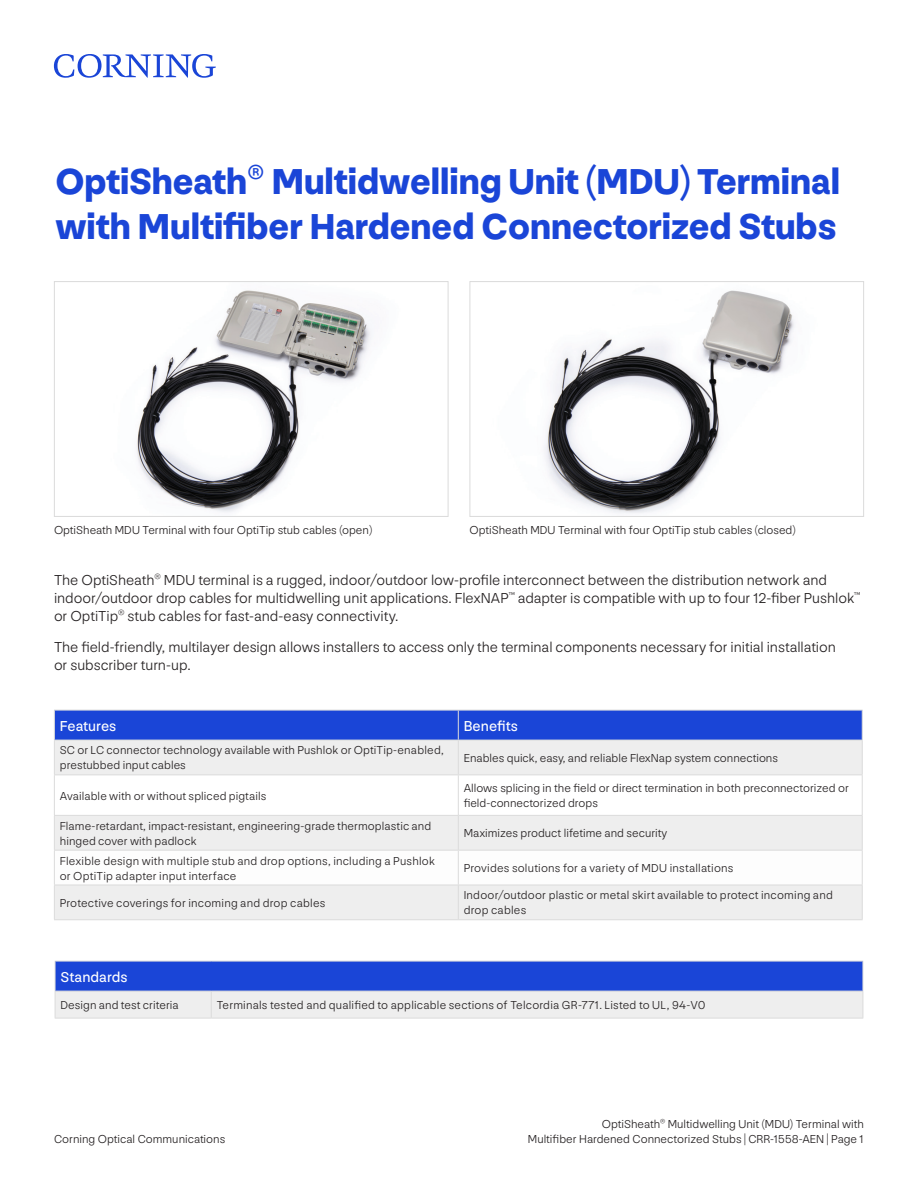
<style>
.page{position:relative;width:918px;height:1188px;background:#fff}
.page>*{position:absolute;margin:0;border:0;box-sizing:border-box;transform-origin:0 0}
.Document_Title_36pt{font:900 37.5px/45px "NN Nouvelle Grotesk STD";color:#1a45d7}
.Body_10pt{font:300 15px/18px "NN Nouvelle Grotesk STD";color:#231f20}
.Table_Header{font:15px "NN Nouvelle Grotesk STD";color:#fff}
.Body_10pt-2{font:300 12px/15px "NN Nouvelle Grotesk STD";letter-spacing:.005em;color:#231f20}
.Table_Body{font:300 12px/15px "NN Nouvelle Grotesk STD";color:#231f20}
</style>
<div class="page">
<img style="left:137px;top:290px;width:234px;height:222px">
<div style="left:54px;top:281px;width:394px;height:236px;border:1px solid #dbdbdb"></div>
<img style="left:544px;top:290px;width:251px;height:223px">
<div style="left:470px;top:281px;width:394px;height:236px;border:1px solid #dbdbdb"></div>
<div style="left:55px;top:711px;width:807px;height:29px;background:#1a45d7"></div>
<svg style="left:55px;top:741px;width:807px;height:178px;fill:#eee"></svg>
<svg style="left:55px;top:851px;width:807px;height:34px"></svg>
<hr style="left:54px;top:710px;width:1px;height:30px;background:#dbdbdb">
<hr style="left:54px;top:710px;width:404px;height:1px;background:#dbdbdb">
<hr style="left:458px;top:710px;width:405px;height:1px;background:#dbdbdb">
<hr style="left:458px;top:710px;width:1px;height:30px;background:#dbdbdb">
<hr style="left:862px;top:710px;width:1px;height:30px;background:#dbdbdb">
<hr style="left:54px;top:740px;width:1px;height:34px;background:#dbdbdb">
<hr style="left:54px;top:740px;width:404px;height:1px;background:#dbdbdb">
<hr style="left:458px;top:740px;width:405px;height:1px;background:#dbdbdb">
<hr style="left:458px;top:740px;width:1px;height:34px;background:#dbdbdb">
<hr style="left:862px;top:740px;width:1px;height:34px;background:#dbdbdb">
<hr style="left:54px;top:775px;width:1px;height:40px;background:#dbdbdb">
<hr style="left:54px;top:774px;width:404px;height:1px;background:#dbdbdb">
<hr style="left:458px;top:774px;width:405px;height:1px;background:#dbdbdb">
<hr style="left:458px;top:775px;width:1px;height:40px;background:#dbdbdb">
<hr style="left:862px;top:775px;width:1px;height:40px;background:#dbdbdb">
<hr style="left:54px;top:816px;width:1px;height:34px;background:#dbdbdb">
<hr style="left:54px;top:815px;width:404px;height:1px;background:#dbdbdb">
<hr style="left:458px;top:815px;width:405px;height:1px;background:#dbdbdb">
<hr style="left:458px;top:816px;width:1px;height:34px;background:#dbdbdb">
<hr style="left:862px;top:816px;width:1px;height:34px;background:#dbdbdb">
<hr style="left:54px;top:851px;width:1px;height:34px;background:#dbdbdb">
<hr style="left:54px;top:885px;width:1px;height:34px;background:#dbdbdb">
<hr style="left:54px;top:850px;width:404px;height:1px;background:#dbdbdb">
<hr style="left:458px;top:850px;width:405px;height:1px;background:#dbdbdb">
<hr style="left:458px;top:851px;width:1px;height:34px;background:#dbdbdb">
<hr style="left:862px;top:851px;width:1px;height:34px;background:#dbdbdb">
<hr style="left:458px;top:885px;width:1px;height:34px;background:#dbdbdb">
<hr style="left:862px;top:885px;width:1px;height:34px;background:#dbdbdb">
<hr style="left:54px;top:885px;width:404px;height:1px;background:#dbdbdb">
<hr style="left:458px;top:885px;width:405px;height:1px;background:#dbdbdb">
<hr style="left:54px;top:919px;width:404px;height:1px;background:#dbdbdb">
<hr style="left:458px;top:919px;width:405px;height:1px;background:#dbdbdb">
<div style="left:55px;top:961px;width:808px;height:30px;background:#1a45d7"></div>
<hr style="left:55px;top:961px;width:1px;height:30px;background:#dbdbdb">
<hr style="left:55px;top:961px;width:156px;height:1px;background:#dbdbdb">
<hr style="left:211px;top:961px;width:652px;height:1px;background:#dbdbdb">
<hr style="left:863px;top:961px;width:1px;height:30px;background:#dbdbdb">
<div style="left:55px;top:991px;width:809px;height:27px;background:#eee"></div>
<hr style="left:55px;top:1018px;width:156px;height:1px;background:#dbdbdb">
<hr style="left:211px;top:1018px;width:652px;height:1px;background:#dbdbdb">
<svg style="left:54px;top:54px;width:162px;height:24px"></svg>
<h1 class="Document_Title_36pt" style="left:55px;top:159px;width:786px">OptiSheath<sup>®</sup> Multidwelling Unit (MDU) Terminal with Multifiber Hardened Connectorized Stubs</h1>
<p class="Body_10pt-2" style="left:54px;top:522px;width:320px">OptiSheath MDU Terminal with four OptiTip stub cables (open)</p>
<p class="Body_10pt-2" style="left:470px;top:522px;width:328px">OptiSheath MDU Terminal with four OptiTip stub cables (closed)</p>
<p class="Body_10pt" style="left:54px;top:570px;width:807px">The OptiSheath<sup>®</sup> MDU terminal is a rugged, indoor/outdoor low-profile interconnect between the distribution network and indoor/outdoor drop cables for multidwelling unit applications. FlexNAP<sup>™</sup> adapter is compatible with up to four 12-fiber Pushlok<sup>™ </sup>or OptiTip<sup>®</sup> stub cables for fast-and-easy connectivity.</p>
<p class="Body_10pt" style="left:54px;top:638px;width:783px">The field-friendly, multilayer design allows installers to access only the terminal components necessary for initial installation or subscriber turn-up.</p>
<p class="Table_Header" style="left:60px;top:717px;width:58px">Features</p>
<p class="Table_Header" style="left:464px;top:717px;width:56px">Benefits</p>
<p class="Body_10pt-2" style="left:60px;top:743px;width:386px">SC or LC connector technology available with Pushlok or OptiTip-enabled, prestubbed input cables</p>
<p class="Table_Body" style="left:464px;top:750px;width:316px">Enables quick, easy, and reliable FlexNap system connections</p>
<p class="Body_10pt-2" style="left:60px;top:788px;width:208px">Available with or without spliced pigtails</p>
<p class="Table_Body" style="left:464px;top:780px;width:387px">Allows splicing in the field or direct termination in both preconnectorized or field-connectorized drops</p>
<p class="Body_10pt-2" style="left:60px;top:818px;width:373px">Flame-retardant, impact-resistant, engineering-grade thermoplastic and hinged cover with padlock</p>
<p class="Table_Body" style="left:464px;top:826px;width:205px">Maximizes product lifetime and security</p>
<p class="Body_10pt-2" style="left:60px;top:853px;width:377px">Flexible design with multiple stub and drop options, including a Pushlok or OptiTip adapter input interface</p>
<p class="Table_Body" style="left:464px;top:860px;width:271px">Provides solutions for a variety of MDU installations</p>
<p class="Body_10pt-2" style="left:60px;top:895px;width:267px">Protective coverings for incoming and drop cables</p>
<p class="Table_Body" style="left:464px;top:888px;width:371px">Indoor/outdoor plastic or metal skirt available to protect incoming and drop cables</p>
<p class="Table_Header" style="left:60px;top:968px;width:69px">Standards</p>
<p class="Body_10pt-2" style="left:60px;top:997px;width:120px">Design and test criteria</p>
<p class="Body_10pt-2" style="left:217px;top:997px;width:490px">Terminals tested and qualified to applicable sections of Telcordia GR-771. Listed to UL, 94-V0</p>
<p class="Body_10pt-2" style="left:54px;top:1131px;width:173px">Corning Optical Communications</p>
<p class="Body_10pt-2" style="left:528px;top:1117px;width:338px;line-height:14.4px;text-align:right">OptiSheath<sup>®</sup> Multidwelling Unit (MDU) Terminal with<br>Multifiber Hardened Connectorized Stubs | CRR-1558-AEN | Page 1</p>
</div>
